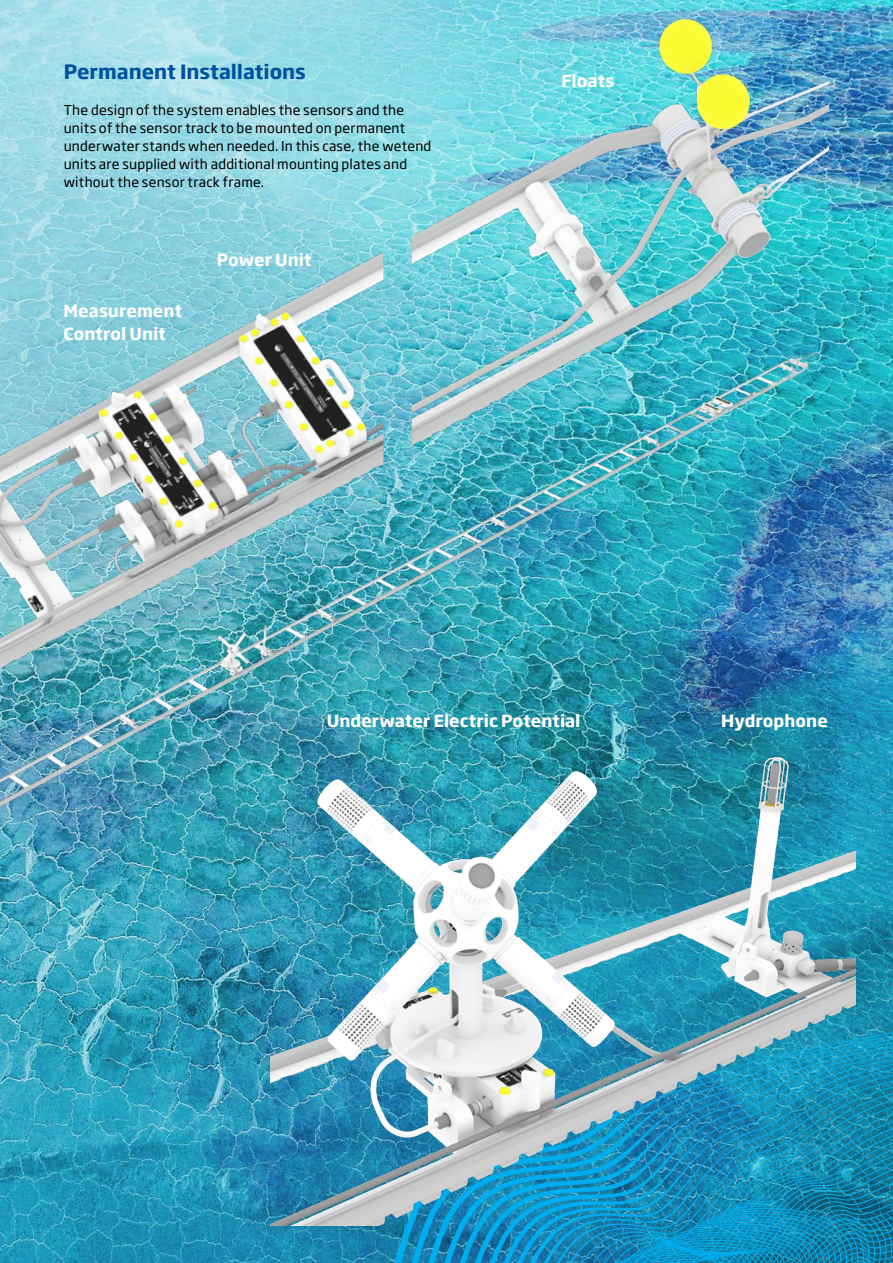
<style>
.page{position:relative;width:893px;height:1263px;background:#fff}
.page>*{position:absolute;margin:0;border:0;box-sizing:border-box;transform-origin:0 0}
.t1{font:700 19.5px "Soho Gothic Pro";color:#00529e}
.t2{font:700 16.5px/23.2px "Soho Gothic Pro";letter-spacing:.005em;color:#fff}
.t3{font:13.5px/18px "Soho Gothic Pro";letter-spacing:.015em;color:#000}
</style>
<div class="page">
<img style="left:0;top:0;width:893px;height:1263px">
<svg style="left:385px;top:1030px;width:508px;height:233px;background:#1087b3"></svg>
<img style="left:0;top:353px;width:856px;height:889px">
<img style="left:0;top:238px;width:383px;height:495px">
<img style="left:412px;top:0;width:417px;height:476px">
<img style="left:270px;top:714px;width:586px;height:512px">
<h1 class="t1" style="left:64px;top:56px;width:244px">Permanent Installations</h1>
<p class="t3" style="left:64px;top:100px;width:369px">The design of the system enables the sensors and the units of the sensor track to be mounted on permanent underwater stands when needed. In this case, the wetend units are supplied with additional mounting plates and without the sensor track frame.</p>
<p class="t3" style="left:64px;top:99px;width:358px">Lorem ipsum dolor sit amet, consect tur adipiscing elit.<br>Nunc id blandit leo. Morbi euismod finibus scelerisque.<br>Curabitur fermentum placerat risus nec suscipi . Donec a me us t mpor, matt s ipsum nec,</p>
<p class="t2" style="left:63px;top:298px;width:120px">Measurement<br>Control Unit</p>
<p class="t2" style="left:217px;top:247px;width:96px">Power Unit</p>
<p class="t2" style="left:561px;top:68px;width:54px">Floats</p>
<p class="t2" style="left:327px;top:708px;width:255px">Underwater Electric Potential</p>
<p class="t2" style="left:721px;top:708px;width:108px">Hydrophone</p>
</div>
